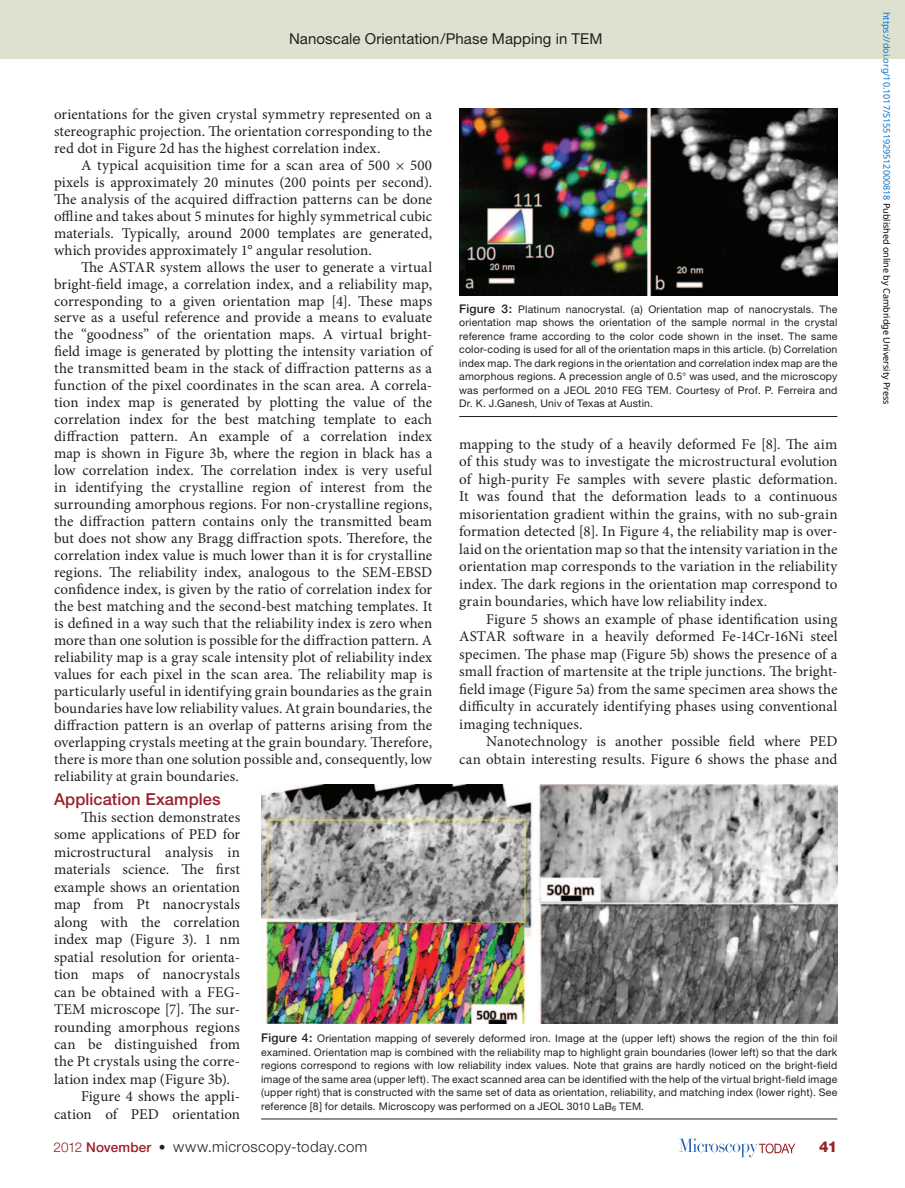
<style>
.page{position:relative;width:905px;height:1188px;background:#fff}
.page>*{position:absolute;margin:0;border:0;box-sizing:border-box;transform-origin:0 0}
.t1{font:500 16.5px "Helvetica Neue";letter-spacing:.005em;color:#98212a}
.t2{font:15px/17px "Minion Pro";letter-spacing:.005em;color:#231f20;text-align:justify}
.t3{font:15px "Helvetica Neue";letter-spacing:.005em;color:#231f20}
.t4{font:300 15px "Helvetica Neue";letter-spacing:.03em;color:#231f20}
.t5{font:800 15px "Helvetica Neue";color:#98212a}
.t6{font:10.5px/13.5px "Helvetica Neue";letter-spacing:.02em;color:#231f20;text-align:justify}
.t7{font:9px "Noto Sans";color:#0172cf}
.s1{font-weight:500;font-size:12px}
.s2{font-size:13.5px;color:#98212a}
.s3{font-weight:500;font-size:13.5px;color:#98212a}
.s4{font-weight:500;font-size:13.5px}
.s5{color:#000}
</style>
<div class="page">
<svg style="left:679px;top:1139px;width:116px;height:18px"></svg>
<div style="left:0;top:0;width:904px;height:58px;background:#dfe1d0"></div>
<img style="left:459px;top:108px;width:378px;height:188px">
<img style="left:261px;top:785px;width:576px;height:239px">
<hr style="left:459px;top:416px;width:378px;height:1px;background:#231f20">
<hr style="left:261px;top:1119px;width:576px;height:1px;background:#231f20">
<p class="t3" style="left:289px;top:30px;width:315px">Nanoscale Orientation/Phase Mapping in TEM</p>
<p class="t2" style="left:54px;top:106px;width:380px">orientations for the given crystal symmetry represented on a stereographic projection. The orientation corresponding to the red dot in Figure 2d has the highest correlation index.</p>
<p class="t2" style="left:54px;top:157px;width:380px;text-indent:27px">A typical acquisition time for a scan area of 500 × 500 pixels is approximately 20 minutes (200 points per second).<br>The analysis of the acquired diffraction patterns can be done offline and takes about 5 minutes for highly symmetrical cubic materials. Typically, around 2000 templates are generated, which provides approximately 1° angular resolution.</p>
<p class="t2" style="left:54px;top:258px;width:380px;text-indent:27px">The ASTAR system allows the user to generate a virtual bright-field image, a correlation index, and a reliability map, corresponding to a given orientation map [4]. These maps serve as a useful reference and provide a means to evaluate the “goodness” of the orientation maps. A virtual bright&shy;field image is generated by plotting the intensity variation of the transmitted beam in the stack of diffraction patterns as a function of the pixel coordinates in the scan area. A correla&shy;tion index map is generated by plotting the value of the correlation index for the best matching template to each diffraction pattern. An example of a correlation index map is shown in Figure 3b, where the region in black has a low correlation index. The correlation index is very useful in identifying the crystalline region of interest from the surrounding amorphous regions. For non-crystalline regions, the diffraction pattern contains only the transmitted beam but does not show any Bragg diffraction spots. Therefore, the correlation index value is much lower than it is for crystalline regions. The reliability index, analogous to the SEM-EBSD confidence index, is given by the ratio of correlation index for the best matching and the second-best matching templates. It is defined in a way such that the reliability index is zero when more than one solution is possible for the diffraction pattern. A reliability map is a gray scale intensity plot of reliability index values for each pixel in the scan area. The reliability map is particularly useful in identifying grain boundaries as the grain boundaries have low reliability values. At grain boundaries, the diffraction pattern is an overlap of patterns arising from the overlapping crystals meeting at the grain boundary. Therefore, there is more than one solution possible and, consequently, low reliability at grain boundaries.</p>
<p class="t1" style="left:54px;top:789px;width:168px">Application Examples</p>
<p class="t2" style="left:81px;top:809px;width:161px">This section demonstrates</p>
<p class="t2" style="left:54px;top:826px;width:187px">some applications of PED for</p>
<p class="t2" style="left:54px;top:844px;width:187px">microstructural analysis in</p>
<p class="t2" style="left:54px;top:861px;width:187px">materials science. The first</p>
<p class="t2" style="left:54px;top:879px;width:187px">example shows an orientation</p>
<p class="t2" style="left:54px;top:896px;width:187px">map from Pt nanocrystals</p>
<p class="t2" style="left:54px;top:914px;width:187px">along with the correlation</p>
<p class="t2" style="left:54px;top:931px;width:187px">index map (Figure 3). 1 nm</p>
<p class="t2" style="left:54px;top:948px;width:187px">spatial resolution for orienta-</p>
<p class="t2" style="left:54px;top:966px;width:187px">tion maps of nanocrystals</p>
<p class="t2" style="left:54px;top:983px;width:188px">can be obtained with a FEG-</p>
<p class="t2" style="left:54px;top:1001px;width:187px">TEM microscope [7]. The sur-</p>
<p class="t2" style="left:54px;top:1018px;width:187px">rounding amorphous regions</p>
<p class="t2" style="left:54px;top:1036px;width:188px">can be distinguished from</p>
<p class="t2" style="left:54px;top:1053px;width:187px">the Pt crystals using the corre-</p>
<p class="t2" style="left:54px;top:1071px;width:177px">lation index map (Figure 3b).</p>
<p class="t2" style="left:81px;top:1088px;width:160px">Figure 4 shows the appli-</p>
<p class="t2" style="left:54px;top:1106px;width:188px">cation of PED orientation</p>
<p class="t6" style="left:459px;top:302px;width:380px"><span class="s1">Figure 3:</span> Platinum nanocrystal. (a) Orientation map of nanocrystals. The orientation map shows the orientation of the sample normal in the crystal reference frame according to the color code shown in the inset. The same color-coding is used for all of the orientation maps in this article. (b) Correlation index map. The dark regions in the orientation and correlation index map are the amorphous regions. A precession angle of 0.5° was used, and the microscopy was performed on a JEOL 2010 FEG TEM. Courtesy of Prof. P. Ferreira and Dr. K. J.Ganesh, Univ of Texas at Austin.</p>
<p class="t2" style="left:459px;top:435px;width:380px;line-height:17.5px">mapping to the study of a heavily deformed Fe [8]. The aim of this study was to investigate the microstructural evolution of high-purity Fe samples with severe plastic deformation.<br>It was found that the deformation leads to a continuous misorientation gradient within the grains, with no sub-grain formation detected [8]. In Figure 4, the reliability map is over&shy;laid on the orientation map so that the intensity variation in the orientation map corresponds to the variation in the reliability index. The dark regions in the orientation map correspond to grain boundaries, which have low reliability index.</p>
<p class="t2" style="left:459px;top:610px;width:380px;line-height:17.5px;text-indent:27px">Figure 5 shows an example of phase identification using ASTAR software in a heavily deformed Fe-14Cr-16Ni steel specimen. The phase map (Figure 5b) shows the presence of a small fraction of martensite at the triple junctions. The bright&shy;field image (Figure 5a) from the same specimen area shows the difficulty in accurately identifying phases using conventional imaging techniques.</p>
<p class="t2" style="left:459px;top:733px;width:379px;line-height:17.5px;text-align:right">Nanotechnology is another possible field where PED<br>can obtain interesting results. Figure 6 shows the phase and</p>
<p class="t6" style="left:261px;top:1031px;width:578px"><span class="s1">Figure 4:</span> Orientation mapping of severely deformed iron. Image at the (upper left) shows the region of the thin foil examined. Orientation map is combined with the reliability map to highlight grain boundaries (lower left) so that the dark regions correspond to regions with low reliability index values. Note that grains are hardly noticed on the bright-field image of the same area (upper left). The exact scanned area can be identified with the help of the virtual bright-field image (upper right) that is constructed with the same set of data as orientation, reliability, and matching index (lower right). See reference [8] for details. Microscopy was performed on a JEOL 3010 LaB<sub>6</sub> TEM.</p>
<p class="t4" style="left:54px;top:1137px;width:315px"><span class="s2">2012</span> <span class="s3">November</span> <span class="s4">•</span> www.microscopy-today.com</p>
<p class="t5" style="left:819px;top:1138px;width:19px">41</p>
<p class="t7" style="left:893px;top:12px;width:394px;rotate:90deg">https://doi.org/10.1017/S1551929512000818 <span class="s5">Published online by Cambridge University Press</span></p>
</div>
